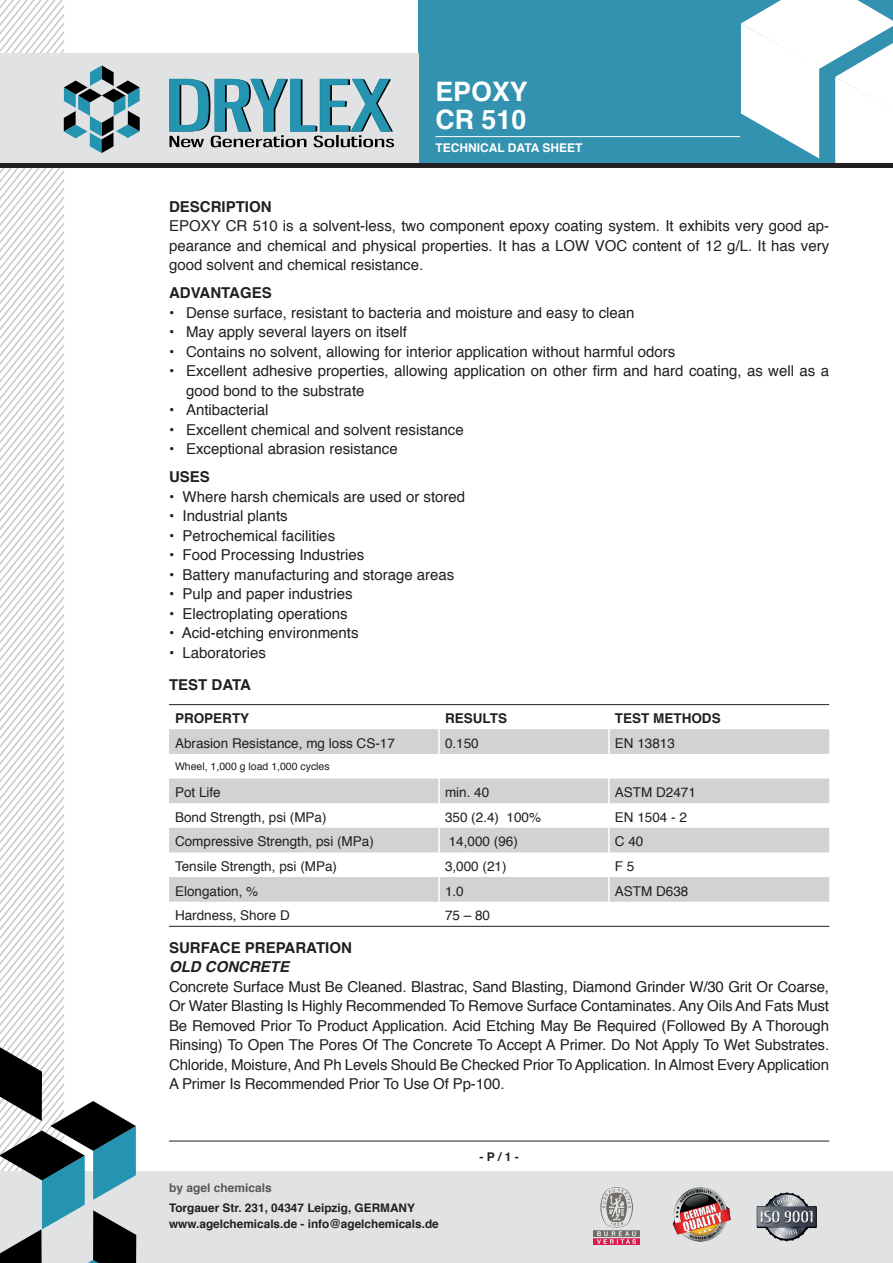
<style>
.page{position:relative;width:893px;height:1263px;background:#fff}
.page>*{position:absolute;margin:0;border:0;box-sizing:border-box;transform-origin:0 0}
.t1{font:700 26.85px/28.5px "Helvetica";color:#fff}
.t2{font:15px/19.5px "Helvetica";color:#231f20;text-align:justify}
.t3{font:700 15px "Helvetica";color:#231f20}
.t4{font:italic 700 15px "Helvetica";color:#231f20}
.t5{font:13.5px "Helvetica";color:#231f20}
.t6{font:700 13.5px "Helvetica";color:#231f20}
.t7{font:700 12px "Helvetica";color:#fff}
.t8{font:700 12px "Helvetica";color:#57585a}
.t9{font:700 12px "Helvetica";color:#231f20}
.t10{font:700 11.85px/15.3px "Helvetica";color:#231f20}
.t11{font:10.5px "Helvetica";color:#231f20}
</style>
<div class="page">
<div style="left:418px;top:0;width:475px;height:163px;background:#3292b0"></div>
<svg style="left:741px;top:0;width:152px;height:163px"></svg>
<div style="left:0;top:53px;width:418px;height:110px;background:#e1e2e4"></div>
<div style="left:0;top:1171px;width:893px;height:92px;background:#e1e2e4"></div>
<svg style="left:169px;top:729px;width:660px;height:173px;fill:#d1d2d4"></svg>
<hr style="left:438px;top:729px;width:2px;height:25px;background:#fff">
<hr style="left:608px;top:729px;width:2px;height:25px;background:#fff">
<hr style="left:438px;top:754px;width:2px;height:24px;background:#fff">
<hr style="left:608px;top:754px;width:2px;height:24px;background:#fff">
<hr style="left:438px;top:778px;width:2px;height:25px;background:#fff">
<hr style="left:608px;top:778px;width:2px;height:25px;background:#fff">
<hr style="left:438px;top:803px;width:2px;height:25px;background:#fff">
<hr style="left:608px;top:803px;width:2px;height:25px;background:#fff">
<hr style="left:438px;top:828px;width:2px;height:24px;background:#fff">
<hr style="left:608px;top:828px;width:2px;height:24px;background:#fff">
<hr style="left:438px;top:852px;width:2px;height:25px;background:#fff">
<hr style="left:608px;top:852px;width:2px;height:25px;background:#fff">
<hr style="left:438px;top:877px;width:2px;height:25px;background:#fff">
<hr style="left:608px;top:877px;width:2px;height:25px;background:#fff">
<hr style="left:169px;top:704px;width:270px;height:1px;background:#231f20">
<hr style="left:439px;top:704px;width:170px;height:1px;background:#231f20">
<hr style="left:609px;top:704px;width:220px;height:1px;background:#231f20">
<hr style="left:169px;top:926px;width:270px;height:1px;background:#231f20">
<hr style="left:439px;top:926px;width:170px;height:1px;background:#231f20">
<hr style="left:609px;top:926px;width:220px;height:1px;background:#231f20">
<img style="left:594px;top:1188px;width:45px;height:56px">
<img style="left:672px;top:1188px;width:59px;height:54px">
<img style="left:756px;top:1192px;width:61px;height:50px">
<svg style="left:169px;top:79px;width:225px;height:68px"></svg>
<svg style="left:0;top:0;width:140px;height:1263px"></svg>
<div style="left:0;top:163px;width:893px;height:5px;background:#231f20"></div>
<hr style="left:435px;top:136px;width:305px;height:1px;background:#fff">
<hr style="left:169px;top:1141px;width:660px;height:1px;background:#231f20">
<h1 class="t1" style="left:435px;top:77px;width:94px">EPOXY<br>CR 510</h1>
<p class="t7" style="left:435px;top:138px;width:148px">TECHNICAL DATA SHEET</p>
<p class="t3" style="left:169px;top:194px;width:104px">DESCRIPTION</p>
<p class="t2" style="left:169px;top:217px;width:662px">EPOXY CR 510 is a solvent-less, two component epoxy coating system. It exhibits very good ap&shy;pearance and chemical and physical properties. It has a LOW VOC content of 12 g/L. It has very good solvent and chemical resistance.</p>
<p class="t3" style="left:169px;top:281px;width:104px">ADVANTAGES</p>
<p class="t2" style="left:169px;top:303px;width:467px">• Dense surface, resistant to bacteria and moisture and easy to clean</p>
<p class="t2" style="left:169px;top:323px;width:239px">• May apply several layers on itself</p>
<p class="t2" style="left:169px;top:342px;width:508px">• Contains no solvent, allowing for interior application without harmful odors</p>
<p class="t2" style="left:186px;top:362px;width:645px;text-indent:-17px">• Excellent adhesive properties, allowing application on other firm and hard coating, as well as a good bond to the substrate</p>
<p class="t2" style="left:169px;top:401px;width:101px">• Antibacterial</p>
<p class="t2" style="left:169px;top:420px;width:296px">• Excellent chemical and solvent resistance</p>
<p class="t2" style="left:169px;top:440px;width:230px">• Exceptional abrasion resistance</p>
<p class="t3" style="left:169px;top:465px;width:42px">USES</p>
<p class="t2" style="left:169px;top:487px;width:298px">• Where harsh chemicals are used or stored</p>
<p class="t2" style="left:169px;top:507px;width:120px">• Industrial plants</p>
<p class="t2" style="left:169px;top:526px;width:168px">• Petrochemical facilities</p>
<p class="t2" style="left:169px;top:546px;width:197px">• Food Processing Industries</p>
<p class="t2" style="left:169px;top:565px;width:287px">• Battery manufacturing and storage areas</p>
<p class="t2" style="left:169px;top:585px;width:185px">• Pulp and paper industries</p>
<p class="t2" style="left:169px;top:604px;width:180px">• Electroplating operations</p>
<p class="t2" style="left:169px;top:624px;width:191px">• Acid-etching environments</p>
<p class="t2" style="left:169px;top:643px;width:98px">• Laboratories</p>
<p class="t3" style="left:169px;top:672px;width:83px">TEST DATA</p>
<p class="t6" style="left:175px;top:708px;width:76px">PROPERTY</p>
<p class="t6" style="left:445px;top:708px;width:64px">RESULTS</p>
<p class="t6" style="left:615px;top:708px;width:107px">TEST METHODS</p>
<p class="t5" style="left:175px;top:733px;width:221px">Abrasion Resistance, mg loss CS-17</p>
<p class="t5" style="left:445px;top:733px;width:35px">0.150</p>
<p class="t5" style="left:615px;top:733px;width:62px">EN 13813</p>
<p class="t11" style="left:175px;top:758px;width:156px">Wheel, 1,000 g load 1,000 cycles</p>
<p class="t5" style="left:175px;top:782px;width:47px">Pot Life</p>
<p class="t5" style="left:445px;top:782px;width:46px">min. 40</p>
<p class="t5" style="left:615px;top:782px;width:83px">ASTM D2471</p>
<p class="t5" style="left:175px;top:807px;width:153px">Bond Strength, psi (MPa)</p>
<p class="t5" style="left:445px;top:807px;width:98px">350 (2.4) 100%</p>
<p class="t5" style="left:615px;top:807px;width:74px">EN 1504 - 2</p>
<p class="t5" style="left:175px;top:831px;width:200px">Compressive Strength, psi (MPa)</p>
<p class="t5" style="left:449px;top:831px;width:71px">14,000 (96)</p>
<p class="t5" style="left:615px;top:831px;width:30px">C 40</p>
<p class="t5" style="left:175px;top:856px;width:164px">Tensile Strength, psi (MPa)</p>
<p class="t5" style="left:445px;top:856px;width:63px">3,000 (21)</p>
<p class="t5" style="left:615px;top:856px;width:21px">F 5</p>
<p class="t5" style="left:175px;top:880px;width:85px">Elongation, %</p>
<p class="t5" style="left:445px;top:880px;width:20px">1.0</p>
<p class="t5" style="left:615px;top:880px;width:75px">ASTM D638</p>
<p class="t5" style="left:175px;top:905px;width:116px">Hardness, Shore D</p>
<p class="t5" style="left:445px;top:905px;width:47px">75 – 80</p>
<p class="t3" style="left:169px;top:935px;width:184px">SURFACE PREPARATION</p>
<p class="t4" style="left:169px;top:955px;width:122px">OLD CONCRETE</p>
<p class="t2" style="left:169px;top:977px;width:662px">Concrete Surface Must Be Cleaned. Blastrac, Sand Blasting, Diamond Grinder W/30 Grit Or Coarse, Or Water Blasting Is Highly Recommended To Remove Surface Contaminates. Any Oils And Fats Must Be Removed Prior To Product Application. Acid Etching May Be Required (Followed By A Thorough Rinsing) To Open The Pores Of The Concrete To Accept A Primer. Do Not Apply To Wet Substrates.<br>Chloride, Moisture, And Ph Levels Should Be Checked Prior To Application. In Almost Every Application A Primer Is Recommended Prior To Use Of Pp-100.</p>
<p class="t8" style="left:169px;top:1178px;width:104px">by agel chemicals</p>
<p class="t10" style="left:169px;top:1200px;width:271px">Torgauer Str. 231, 04347 Leipzig, GERMANY www.agelchemicals.de - info@agelchemicals.de</p>
<p class="t9" style="left:480px;top:1147px;width:41px">- P / 1 -</p>
</div>
